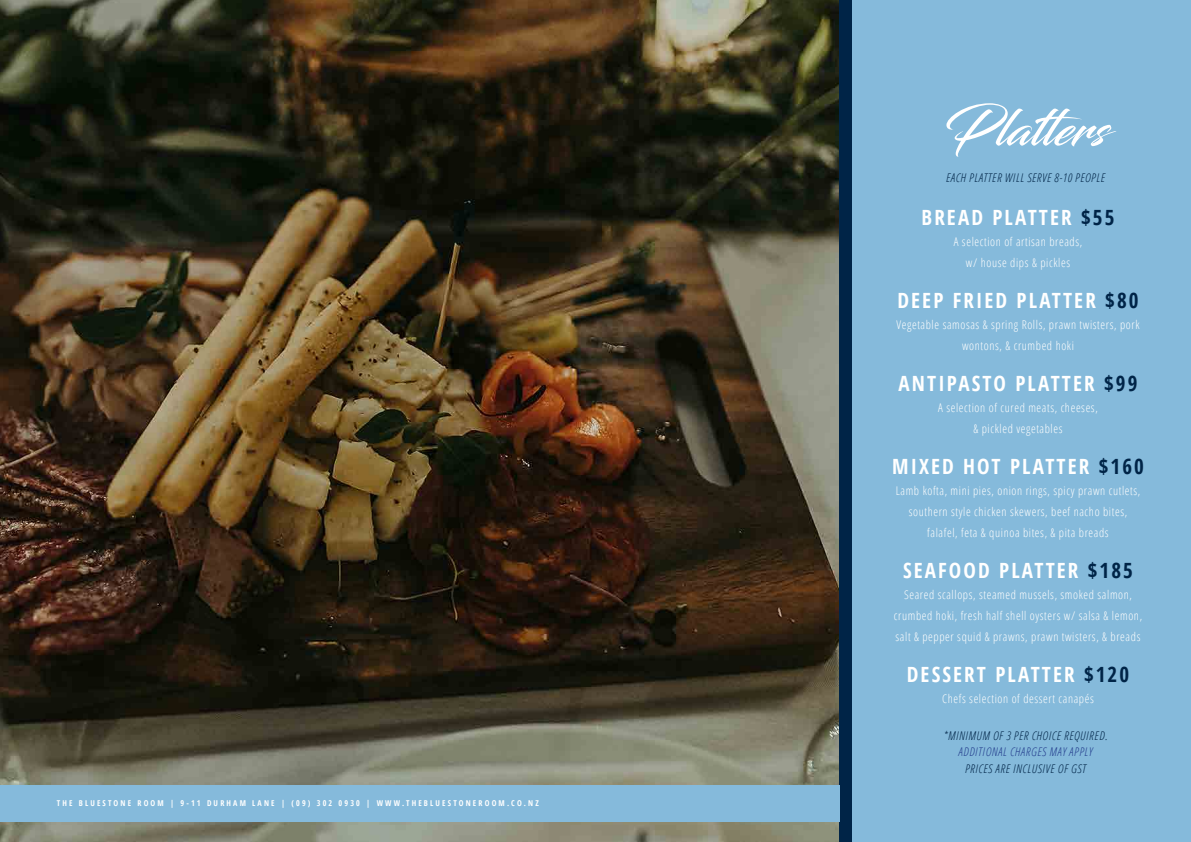
<style>
.page{position:relative;width:1191px;height:842px;background:#fff}
.page>*{position:absolute;margin:0;border:0;box-sizing:border-box;transform-origin:0 0}
.t1{font:50px "Blacksword";color:#fff}
.t2{font:700 condensed 21px "Open Sans";letter-spacing:.1em;color:#fff}
.t3{font:300 condensed 12px/21px "Open Sans";letter-spacing:.05em;color:#fff;text-align:center}
.t4{font:italic 300 condensed 12px "Open Sans";letter-spacing:.05em;color:#002447}
.t5{font:italic 300 condensed 12px "Open Sans";letter-spacing:.05em;color:#253f8e}
.t6{font:700 condensed 8px "Open Sans";letter-spacing:.27em;color:#fff}
.s1{color:#002447}
</style>
<div class="page">
<img style="left:0;top:0;width:839px;height:842px">
<div style="left:851px;top:0;width:340px;height:842px;background:#85badb"></div>
<div style="left:839px;top:0;width:12px;height:842px;background:#002447"></div>
<div style="left:0;top:785px;width:839px;height:36px;background:#85badb"></div>
<p class="t6" style="left:57px;top:798px;width:483px">THE BLUESTONE ROOM | 9-11 DURHAM LANE | (09) 302 0930 | WWW.THEBLUESTONEROOM.CO.NZ</p>
<p class="t1" style="left:943px;top:99px;width:165px">Platters</p>
<p class="t4" style="left:946px;top:169px;width:160px">EACH PLATTER WILL SERVE 8-10 PEOPLE</p>
<p class="t2" style="left:921px;top:202px;width:194px">BREAD PLATTER <span class="s1">$55</span></p>
<p class="t3" style="left:953px;top:230px;width:130px">A selection of artisan breads,</p>
<p class="t3" style="left:966px;top:251px;width:106px">w/ house dips &amp; pickles</p>
<p class="t2" style="left:897px;top:285px;width:243px">DEEP FRIED PLATTER <span class="s1">$80</span></p>
<p class="t3" style="left:896px;top:313px;width:244px">Vegetable samosas &amp; spring Rolls, prawn twisters, pork wontons, &amp; crumbed hoki</p>
<p class="t2" style="left:898px;top:368px;width:240px">ANTIPASTO PLATTER <span class="s1">$99</span></p>
<p class="t3" style="left:938px;top:396px;width:161px">A selection of cured meats, cheeses,</p>
<p class="t3" style="left:973px;top:417px;width:91px">&amp; pickled vegetables</p>
<p class="t2" style="left:892px;top:451px;width:253px">MIXED HOT PLATTER <span class="s1">$160</span></p>
<p class="t3" style="left:895px;top:479px;width:246px">Lamb kofta, mini pies, onion rings, spicy prawn cutlets, southern style chicken skewers, beef nacho bites,</p>
<p class="t3" style="left:927px;top:521px;width:183px">falafel, feta &amp; quinoa bites, &amp; pita breads</p>
<p class="t2" style="left:903px;top:555px;width:231px">SEAFOOD PLATTER <span class="s1">$185</span></p>
<p class="t3" style="left:894px;top:583px;width:250px">Seared scallops, steamed mussels, smoked salmon, crumbed hoki, fresh half shell oysters w/ salsa &amp; lemon, salt &amp; pepper squid &amp; prawns, prawn twisters, &amp; breads</p>
<p class="t2" style="left:906px;top:659px;width:224px">DESSERT PLATTER <span class="s1">$120</span></p>
<p class="t3" style="left:942px;top:687px;width:153px">Chefs selection of dessert canapés</p>
<p class="t4" style="left:943px;top:727px;width:165px">*MINIMUM OF 3 PER CHOICE REQUIRED.</p>
<p class="t5" style="left:958px;top:744px;width:135px">ADDITIONAL CHARGES MAY APPLY</p>
<p class="t4" style="left:965px;top:760px;width:122px">PRICES ARE INCLUSIVE OF GST</p>
</div>
